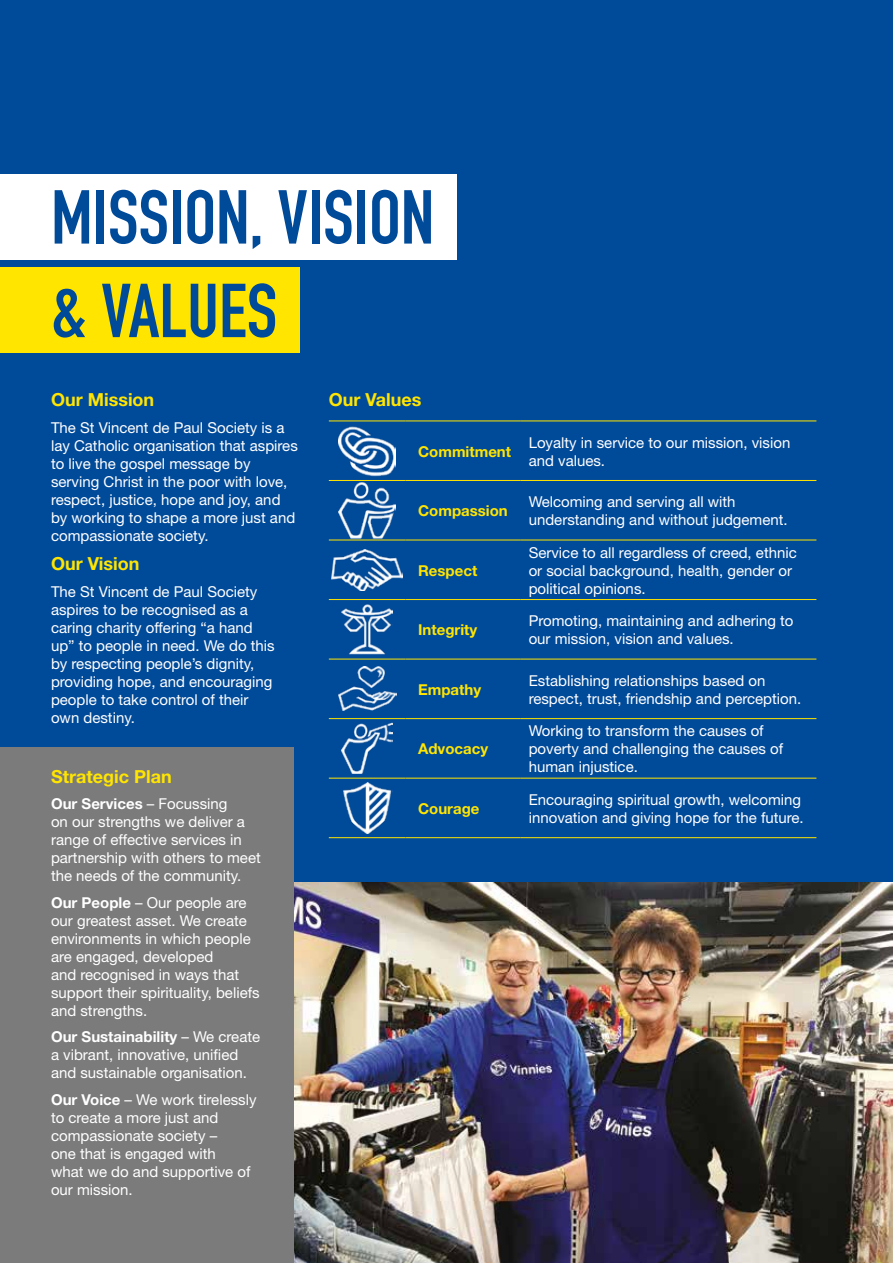
<style>
.page{position:relative;width:893px;height:1263px;background:#fff}
.page>*{position:absolute;margin:0;border:0;box-sizing:border-box;transform-origin:0 0}
.t1{font:700 75px "DIN Condensed";color:#004a9a}
.t2{font:700 18px "Helvetica Neue";color:#ffe500}
.t3{font:15px/18px "Helvetica Neue";color:#fff}
.t4{font:700 15px "Helvetica Neue";color:#ffe500}
.s1{font-weight:700}
</style>
<div class="page">
<div style="left:0;top:0;width:893px;height:902px;background:#004a9a"></div>
<div style="left:0;top:174px;width:456px;height:85px;background:#fff"></div>
<div style="left:0;top:268px;width:299px;height:85px;background:#ffe500"></div>
<hr style="left:329px;top:421px;width:76px;height:1px;background:#ffe500">
<hr style="left:405px;top:421px;width:115px;height:1px;background:#ffe500">
<hr style="left:520px;top:421px;width:296px;height:1px;background:#ffe500">
<hr style="left:329px;top:480px;width:76px;height:1px;background:#ffe500">
<hr style="left:405px;top:480px;width:115px;height:1px;background:#ffe500">
<hr style="left:520px;top:480px;width:296px;height:1px;background:#ffe500">
<hr style="left:329px;top:540px;width:76px;height:1px;background:#ffe500">
<hr style="left:405px;top:540px;width:115px;height:1px;background:#ffe500">
<hr style="left:520px;top:540px;width:296px;height:1px;background:#ffe500">
<hr style="left:329px;top:599px;width:76px;height:1px;background:#ffe500">
<hr style="left:405px;top:599px;width:115px;height:1px;background:#ffe500">
<hr style="left:520px;top:599px;width:296px;height:1px;background:#ffe500">
<hr style="left:329px;top:659px;width:76px;height:1px;background:#ffe500">
<hr style="left:405px;top:659px;width:115px;height:1px;background:#ffe500">
<hr style="left:520px;top:659px;width:296px;height:1px;background:#ffe500">
<hr style="left:329px;top:718px;width:76px;height:1px;background:#ffe500">
<hr style="left:405px;top:718px;width:115px;height:1px;background:#ffe500">
<hr style="left:520px;top:718px;width:296px;height:1px;background:#ffe500">
<hr style="left:329px;top:778px;width:76px;height:1px;background:#ffe500">
<hr style="left:405px;top:778px;width:115px;height:1px;background:#ffe500">
<hr style="left:520px;top:778px;width:296px;height:1px;background:#ffe500">
<hr style="left:329px;top:837px;width:76px;height:1px;background:#ffe500">
<hr style="left:405px;top:837px;width:115px;height:1px;background:#ffe500">
<hr style="left:520px;top:837px;width:296px;height:1px;background:#ffe500">
<img style="left:338px;top:426px;width:58px;height:51px">
<img style="left:338px;top:482px;width:58px;height:57px">
<img style="left:332px;top:549px;width:70px;height:41px">
<img style="left:342px;top:604px;width:51px;height:51px">
<img style="left:338px;top:667px;width:58px;height:44px">
<img style="left:342px;top:723px;width:51px;height:51px">
<img style="left:343px;top:782px;width:50px;height:51px">
<img style="left:293px;top:883px;width:600px;height:380px">
<div style="left:0;top:747px;width:293px;height:516px;background:#7c7b7b"></div>
<h1 class="t1" style="left:51px;top:173px;width:385px">MISSION, VISION</h1>
<h1 class="t1" style="left:51px;top:267px;width:228px">&amp; VALUES</h1>
<h3 class="t2" style="left:51px;top:389px;width:105px">Our Mission</h3>
<p class="t3" style="left:51px;top:418px;width:248px">The St Vincent de Paul Society is a lay Catholic organisation that aspires to live the gospel message by serving Christ in the poor with love, respect, justice, hope and joy, and by working to shape a more just and compassionate society.</p>
<h3 class="t2" style="left:51px;top:553px;width:90px">Our Vision</h3>
<p class="t3" style="left:51px;top:582px;width:225px">The St Vincent de Paul Society aspires to be recognised as a caring charity offering “a hand up” to people in need. We do this by respecting people’s dignity, providing hope, and encouraging people to take control of their own destiny.</p>
<h3 class="t2" style="left:51px;top:765px;width:122px">Strategic Plan</h3>
<p class="t3" style="left:51px;top:795px;width:211px"><span class="s1">Our Services</span> – Focussing<br>on our strengths we deliver a range of effective services in partnership with others to meet the needs of the community.</p>
<p class="t3" style="left:51px;top:893px;width:210px"><span class="s1">Our People</span> – Our people are our greatest asset. We create environments in which people are engaged, developed<br>and recognised in ways that support their spirituality, beliefs and strengths.</p>
<p class="t3" style="left:51px;top:1028px;width:211px"><span class="s1">Our Sustainability</span> – We create a vibrant, innovative, unified and sustainable organisation.</p>
<p class="t3" style="left:51px;top:1090px;width:207px"><span class="s1">Our Voice</span> – We work tirelessly to create a more just and compassionate society –<br>one that is engaged with<br>what we do and supportive of our mission.</p>
<h3 class="t2" style="left:329px;top:389px;width:94px">Our Values</h3>
<p class="t4" style="left:418px;top:442px;width:94px">Commitment</p>
<p class="t3" style="left:529px;top:433px;width:263px">Loyalty in service to our mission, vision and values.</p>
<p class="t4" style="left:418px;top:501px;width:91px">Compassion</p>
<p class="t3" style="left:529px;top:493px;width:260px">Welcoming and serving all with understanding and without judgement.</p>
<p class="t4" style="left:418px;top:561px;width:61px">Respect</p>
<p class="t3" style="left:529px;top:543px;width:270px">Service to all regardless of creed, ethnic or social background, health, gender or political opinions.</p>
<p class="t4" style="left:418px;top:620px;width:61px">Integrity</p>
<p class="t3" style="left:529px;top:612px;width:266px">Promoting, maintaining and adhering to our mission, vision and values.</p>
<p class="t4" style="left:418px;top:680px;width:65px">Empathy</p>
<p class="t3" style="left:529px;top:671px;width:274px">Establishing relationships based on respect, trust, friendship and perception.</p>
<p class="t4" style="left:418px;top:740px;width:72px">Advocacy</p>
<p class="t3" style="left:529px;top:722px;width:256px">Working to transform the causes of poverty and challenging the causes of human injustice.</p>
<p class="t4" style="left:418px;top:799px;width:63px">Courage</p>
<p class="t3" style="left:529px;top:790px;width:277px">Encouraging spiritual growth, welcoming innovation and giving hope for the future.</p>
</div>
